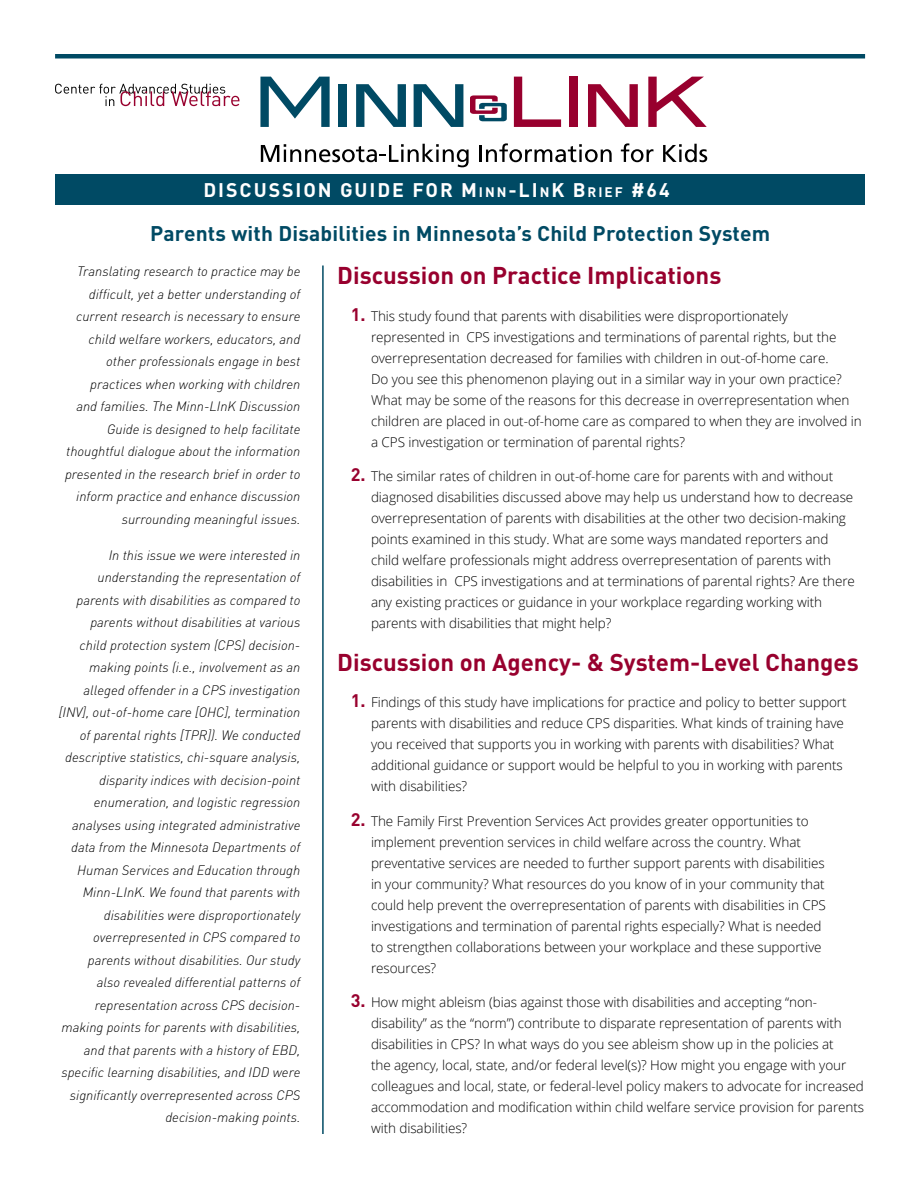
<style>
.page{position:relative;width:918px;height:1188px;background:#fff}
.page>*{position:absolute;margin:0;border:0;box-sizing:border-box;transform-origin:0 0}
.main_redheader_discussion{font:700 24px "DINOT";color:#98002e}
.main_bluesubhead{font:700 21px "DINOT";letter-spacing:.01em;color:#004a64}
.main_bluesubhead-2{font:700 19.5px "DINOT";letter-spacing:.1em;color:#fff}
.t1{font:300 13.5px/21px "Open Sans";letter-spacing:-.005em;color:#000}
.about_the_guide__issue{font:italic 300 13.5px/22.5px "DINOT";color:#000;text-align:right}
.s1{font-size:13.65px}
.s2{font-family:"DINOT";font-weight:700;font-size:18px;color:#98002e}
</style>
<div class="page">
<svg style="left:470px;top:95px;width:37px;height:26px"></svg>
<svg style="left:260px;top:77px;width:70px;height:50px"></svg>
<div style="left:338px;top:84px;width:9px;height:43px;background:#004a64"></div>
<svg style="left:356px;top:84px;width:50px;height:43px"></svg>
<svg style="left:414px;top:84px;width:49px;height:43px"></svg>
<svg style="left:514px;top:77px;width:47px;height:50px"></svg>
<div style="left:569px;top:77px;width:8px;height:50px;background:#98002e"></div>
<svg style="left:588px;top:84px;width:50px;height:43px"></svg>
<svg style="left:648px;top:77px;width:59px;height:50px"></svg>
<svg style="left:261px;top:144px;width:208px;height:23px"></svg>
<hr style="left:479px;top:145px;width:3px;height:17px;background:#000">
<svg style="left:486px;top:143px;width:126px;height:19px"></svg>
<svg style="left:621px;top:143px;width:32px;height:19px"></svg>
<svg style="left:663px;top:144px;width:44px;height:18px"></svg>
<hr style="left:55px;top:54px;width:810px;height:4px;background:#004a64">
<svg style="left:55px;top:84px;width:184px;height:22px"></svg>
<div style="left:55px;top:175px;width:810px;height:30px;background:#004a64"></div>
<hr style="left:322px;top:266px;width:2px;height:868px;background:#004a64">
<p class="main_bluesubhead-2" style="left:203px;top:177px;width:394px">DISCUSSION GUIDE FOR M<span class="s1">INN</span> -LI<span class="s1">N</span> K B<span class="s1">RIEF</span></p>
<p class="main_bluesubhead-2" style="left:631px;top:177px;width:40px">#64</p>
<p class="main_bluesubhead" style="left:150px;top:219px;width:621px">Parents with Disabilities in Minnesota’s Child Protection System</p>
<p class="about_the_guide__issue" style="left:65px;top:259px;width:237px">Translating research to practice may be difficult, yet a better understanding of current research is necessary to ensure child welfare workers, educators, and other professionals engage in best practices when working with children<br>and families. The Minn-LInK Discussion Guide is designed to help facilitate thoughtful dialogue about the information presented in the research brief in order to inform practice and enhance discussion surrounding meaningful issues.</p>
<p class="about_the_guide__issue" style="left:59px;top:543px;width:243px">In this issue we were interested in understanding the representation of parents with disabilities as compared to parents without disabilities at various<br>child protection system (CPS) decision&shy;making points (i.e., involvement as an alleged offender in a CPS investigation [INV], out-of-home care [OHC], termination of parental rights [TPR]). We conducted descriptive statistics, chi-square analysis, disparity indices with decision-point enumeration, and logistic regression analyses using integrated administrative data from the Minnesota Departments of Human Services and Education through Minn-LInK. We found that parents with disabilities were disproportionately overrepresented in CPS compared to parents without disabilities. Our study<br>also revealed differential patterns of representation across CPS decision&shy;making points for parents with disabilities, and that parents with a history of EBD, specific learning disabilities, and IDD were significantly overrepresented across CPS decision-making points.</p>
<p class="main_redheader_discussion" style="left:337px;top:259px;width:386px">Discussion on Practice Implications</p>
<p class="t1" style="left:371px;top:305px;width:492px;text-indent:-20px"><span class="s2">1.</span> This study found that parents with disabilities were disproportionately represented in CPS investigations and terminations of parental rights, but the overrepresentation decreased for families with children in out-of-home care.<br>Do you see this phenomenon playing out in a similar way in your own practice?<br>What may be some of the reasons for this decrease in overrepresentation when children are placed in out-of-home care as compared to when they are involved in a CPS investigation or termination of parental rights?</p>
<p class="t1" style="left:371px;top:466px;width:486px;text-indent:-20px"><span class="s2">2.</span> The similar rates of children in out-of-home care for parents with and without diagnosed disabilities discussed above may help us understand how to decrease overrepresentation of parents with disabilities at the other two decision-making points examined in this study. What are some ways mandated reporters and child welfare professionals might address overrepresentation of parents with disabilities in CPS investigations and at terminations of parental rights? Are there any existing practices or guidance in your workplace regarding working with parents with disabilities that might help?</p>
<p class="main_redheader_discussion" style="left:337px;top:646px;width:523px">Discussion on Agency- &amp; System-Level Changes</p>
<p class="t1" style="left:371px;top:692px;width:477px;text-indent:-20px"><span class="s2">1.</span> Findings of this study have implications for practice and policy to better support parents with disabilities and reduce CPS disparities. What kinds of training have you received that supports you in working with parents with disabilities? What additional guidance or support would be helpful to you in working with parents with disabilities?</p>
<p class="t1" style="left:371px;top:810px;width:456px;text-indent:-20px"><span class="s2">2.</span> The Family First Prevention Services Act provides greater opportunities to implement prevention services in child welfare across the country. What preventative services are needed to further support parents with disabilities in your community? What resources do you know of in your community that could help prevent the overrepresentation of parents with disabilities in CPS investigations and termination of parental rights especially? What is needed to strengthen collaborations between your workplace and these supportive resources?</p>
<p class="t1" style="left:371px;top:992px;width:495px;text-indent:-20px"><span class="s2">3.</span> How might ableism (bias against those with disabilities and accepting “non&shy;disability” as the “norm”) contribute to disparate representation of parents with disabilities in CPS? In what ways do you see ableism show up in the policies at<br>the agency, local, state, and/or federal level(s)? How might you engage with your colleagues and local, state, or federal-level policy makers to advocate for increased accommodation and modification within child welfare service provision for parents with disabilities?</p>
</div>
